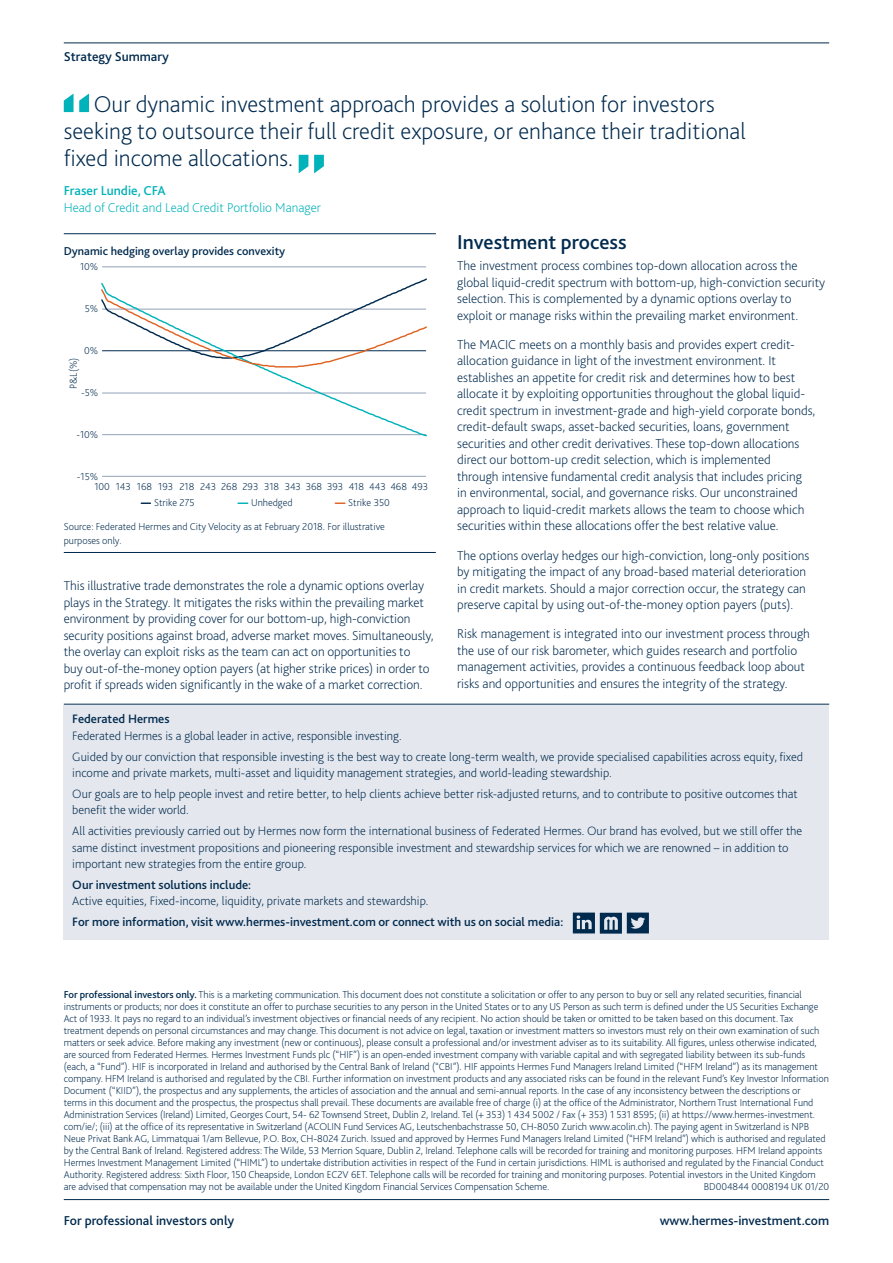
<style>
.page{position:relative;width:893px;height:1263px;background:#fff}
.page>*{position:absolute;margin:0;border:0;box-sizing:border-box;transform-origin:0 0}
.t1{font:200 24px/27px "Bliss 2";color:#002a4e}
.t2{font:500 21px "Bliss 2";color:#002a4e}
.t3{font:200 13.5px/16.5px "Bliss 2";color:#002a4e}
.t4{font:500 13.5px "Bliss 2";color:#002a4e}
.t5{font:200 13.5px "Bliss 2";color:#00b2ba}
.t6{font:500 13.5px "Bliss 2";color:#00b2ba}
.t7{font:200 12.75px/20.7px "Bliss 2";color:#002a4e}
.t8{font:500 12.75px "Bliss 2";color:#002a4e}
.t9{font:500 12px "Bliss 2";color:#002a4e}
.t10{font:200 10.5px/12px "Bliss 2";letter-spacing:-.005em;color:#002a4e}
.s1{font-weight:500}
</style>
<div class="page">
<hr style="left:64px;top:1199px;width:765px;height:1px;background:#002a4e">
<hr style="left:64px;top:43px;width:765px;height:1px;background:#002a4e">
<svg style="left:64px;top:94px;width:25px;height:18px"></svg>
<svg style="left:299px;top:155px;width:9px;height:18px"></svg>
<svg style="left:314px;top:155px;width:10px;height:18px"></svg>
<hr style="left:64px;top:233px;width:372px;height:1px;background:#002a4e">
<hr style="left:64px;top:552px;width:372px;height:1px;background:#002a4e">
<hr style="left:102px;top:476px;width:324px;height:1px;background:#93a1b8">
<hr style="left:102px;top:266px;width:324px;height:1px;background:#93a1b8">
<svg style="left:102px;top:368px;width:325px;height:69px"></svg>
<svg style="left:101px;top:278px;width:326px;height:90px"></svg>
<svg style="left:141px;top:502px;width:9px;height:2px"></svg>
<svg style="left:238px;top:502px;width:10px;height:2px"></svg>
<svg style="left:335px;top:502px;width:10px;height:2px"></svg>
<div style="left:64px;top:705px;width:765px;height:235px;background:#e4e7ed"></div>
<hr style="left:64px;top:704px;width:765px;height:1px;background:#002a4e">
<svg style="left:573px;top:912px;width:76px;height:22px"></svg>
<p class="t4" style="left:64px;top:48px;width:107px">Strategy Summary</p>
<h1 class="t1" style="left:64px;top:91px;width:683px;text-indent:30px">Our dynamic investment approach provides a solution for investors seeking to outsource their full credit exposure, or enhance their traditional fixed income allocations.</h1>
<p class="t6" style="left:64px;top:182px;width:103px">Fraser Lundie, CFA</p>
<p class="t5" style="left:64px;top:199px;width:259px">Head of Credit and Lead Credit Portfolio Manager</p>
<p class="t9" style="left:64px;top:244px;width:223px">Dynamic hedging overlay provides convexity</p>
<h2 class="t2" style="left:457px;top:229px;width:171px">Investment process</h2>
<p class="t3" style="left:457px;top:257px;width:370px">The investment process combines top-down allocation across the global liquid-credit spectrum with bottom-up, high-conviction security selection. This is complemented by a dynamic options overlay to exploit or manage risks within the prevailing market environment.</p>
<p class="t3" style="left:457px;top:336px;width:360px">The MACIC meets on a monthly basis and provides expert credit&shy;allocation guidance in light of the investment environment. It establishes an appetite for credit risk and determines how to best allocate it by exploiting opportunities throughout the global liquid&shy;credit spectrum in investment-grade and high-yield corporate bonds, credit-default swaps, asset-backed securities, loans, government securities and other credit derivatives. These top-down allocations direct our bottom-up credit selection, which is implemented through intensive fundamental credit analysis that includes pricing<br>in environmental, social, and governance risks. Our unconstrained approach to liquid-credit markets allows the team to choose which securities within these allocations offer the best relative value.</p>
<p class="t3" style="left:457px;top:547px;width:354px">The options overlay hedges our high-conviction, long-only positions by mitigating the impact of any broad-based material deterioration in credit markets. Should a major correction occur, the strategy can preserve capital by using out-of-the-money option payers (puts).</p>
<p class="t3" style="left:457px;top:625px;width:354px">Risk management is integrated into our investment process through the use of our risk barometer, which guides research and portfolio management activities, provides a continuous feedback loop about risks and opportunities and ensures the integrity of the strategy.</p>
<p class="t10" style="left:80px;top:261px;width:20px">10%</p>
<p class="t10" style="left:85px;top:303px;width:15px">5%</p>
<p class="t10" style="left:84px;top:344px;width:16px">0%</p>
<p class="t10" style="left:67px;top:389px;width:33px;rotate:-90deg">P&amp;L(%)</p>
<p class="t10" style="left:81px;top:386px;width:19px">-5%</p>
<p class="t10" style="left:76px;top:428px;width:23px">-10%</p>
<p class="t10" style="left:77px;top:470px;width:23px">-15%</p>
<p class="t10" style="left:94px;top:481px;width:335px">100 143 168 193 218 243 268 293 318 343 368 393 418 443 468 493</p>
<p class="t10" style="left:154px;top:496px;width:42px">Strike 275</p>
<p class="t10" style="left:251px;top:496px;width:43px">Unhedged</p>
<p class="t10" style="left:348px;top:496px;width:43px">Strike 350</p>
<p class="t10" style="left:64px;top:520px;width:323px;line-height:13.5px">Source: Federated Hermes and City Velocity as at February 2018. For illustrative purposes only.</p>
<p class="t3" style="left:64px;top:577px;width:371px">This illustrative trade demonstrates the role a dynamic options overlay plays in the Strategy. It mitigates the risks within the prevailing market environment by providing cover for our bottom-up, high-conviction security positions against broad, adverse market moves. Simultaneously, the overlay can exploit risks as the team can act on opportunities to<br>buy out-of-the-money option payers (at higher strike prices) in order to profit if spreads widen significantly in the wake of a market correction.</p>
<p class="t8" style="left:72px;top:711px;width:99px">Federated Hermes</p>
<p class="t7" style="left:72px;top:725px;width:732px">Federated Hermes is a global leader in active, responsible investing.<br>Guided by our conviction that responsible investing is the best way to create long-term wealth, we provide specialised capabilities across equity, fixed</p>
<p class="t7" style="left:72px;top:762px;width:727px">income and private markets, multi-asset and liquidity management strategies, and world-leading stewardship.<br>Our goals are to help people invest and retire better, to help clients achieve better risk-adjusted returns, and to contribute to positive outcomes that</p>
<p class="t7" style="left:72px;top:800px;width:731px">benefit the wider world.<br>All activities previously carried out by Hermes now form the international business of Federated Hermes. Our brand has evolved, but we still offer the</p>
<p class="t7" style="left:72px;top:839px;width:718px;line-height:16.5px">same distinct investment propositions and pioneering responsible investment and stewardship services for which we are renowned – in addition to important new strategies from the entire group.</p>
<p class="t8" style="left:72px;top:877px;width:180px">Our investment solutions include:</p>
<p class="t7" style="left:72px;top:891px;width:358px">Active equities, Fixed-income, liquidity, private markets and stewardship.</p>
<p class="t8" style="left:72px;top:914px;width:492px">For more information, visit www.hermes-investment.com or connect with us on social media:</p>
<p class="t10" style="left:64px;top:988px;width:766px"><span class="s1">For professional investors only.</span> This is a marketing communication. This document does not constitute a solicitation or offer to any person to buy or sell any related securities, financial instruments or products; nor does it constitute an offer to purchase securities to any person in the United States or to any US Person as such term is defined under the US Securities Exchange Act of 1933. It pays no regard to an individual’s investment objectives or financial needs of any recipient. No action should be taken or omitted to be taken based on this document. Tax treatment depends on personal circumstances and may change. This document is not advice on legal, taxation or investment matters so investors must rely on their own examination of such matters or seek advice. Before making any investment (new or continuous), please consult a professional and/or investment adviser as to its suitability. All figures, unless otherwise indicated, are sourced from Federated Hermes. Hermes Investment Funds plc (“HIF”) is an open-ended investment company with variable capital and with segregated liability between its sub-funds (each, a “Fund”). HIF is incorporated in Ireland and authorised by the Central Bank of Ireland (“CBI”). HIF appoints Hermes Fund Managers Ireland Limited (“HFM Ireland”) as its management company. HFM Ireland is authorised and regulated by the CBI. Further information on investment products and any associated risks can be found in the relevant Fund’s Key Investor Information Document (“KIID”), the prospectus and any supplements, the articles of association and the annual and semi-annual reports. In the case of any inconsistency between the descriptions or<br>terms in this document and the prospectus, the prospectus shall prevail. These documents are available free of charge (i) at the office of the Administrator, Northern Trust International Fund Administration Services (Ireland) Limited, Georges Court, 54- 62 Townsend Street, Dublin 2, Ireland. Tel (+ 353) 1 434 5002 / Fax (+ 353) 1 531 8595; (ii) at https://www.hermes-investment. com/ie/; (iii) at the office of its representative in Switzerland (ACOLIN Fund Services AG, Leutschenbachstrasse 50, CH-8050 Zurich www.acolin.ch). The paying agent in Switzerland is NPB Neue Privat Bank AG, Limmatquai 1/am Bellevue, P.O. Box, CH-8024 Zurich. Issued and approved by Hermes Fund Managers Ireland Limited (“HFM Ireland”) which is authorised and regulated by the Central Bank of Ireland. Registered address: The Wilde, 53 Merrion Square, Dublin 2, Ireland. Telephone calls will be recorded for training and monitoring purposes. HFM Ireland appoints Hermes Investment Management Limited (“HIML”) to undertake distribution activities in respect of the Fund in certain jurisdictions. HIML is authorised and regulated by the Financial Conduct Authority. Registered address: Sixth Floor, 150 Cheapside, London EC2V 6ET. Telephone calls will be recorded for training and monitoring purposes. Potential investors in the United Kingdom are advised that compensation may not be available under the United Kingdom Financial Services Compensation Scheme.</p>
<p class="t10" style="left:704px;top:1180px;width:127px">BD004844 0008194 UK 01/20</p>
<p class="t4" style="left:64px;top:1212px;width:172px">For professional investors only</p>
<p class="t4" style="left:660px;top:1212px;width:171px">www.hermes-investment.com</p>
</div>
